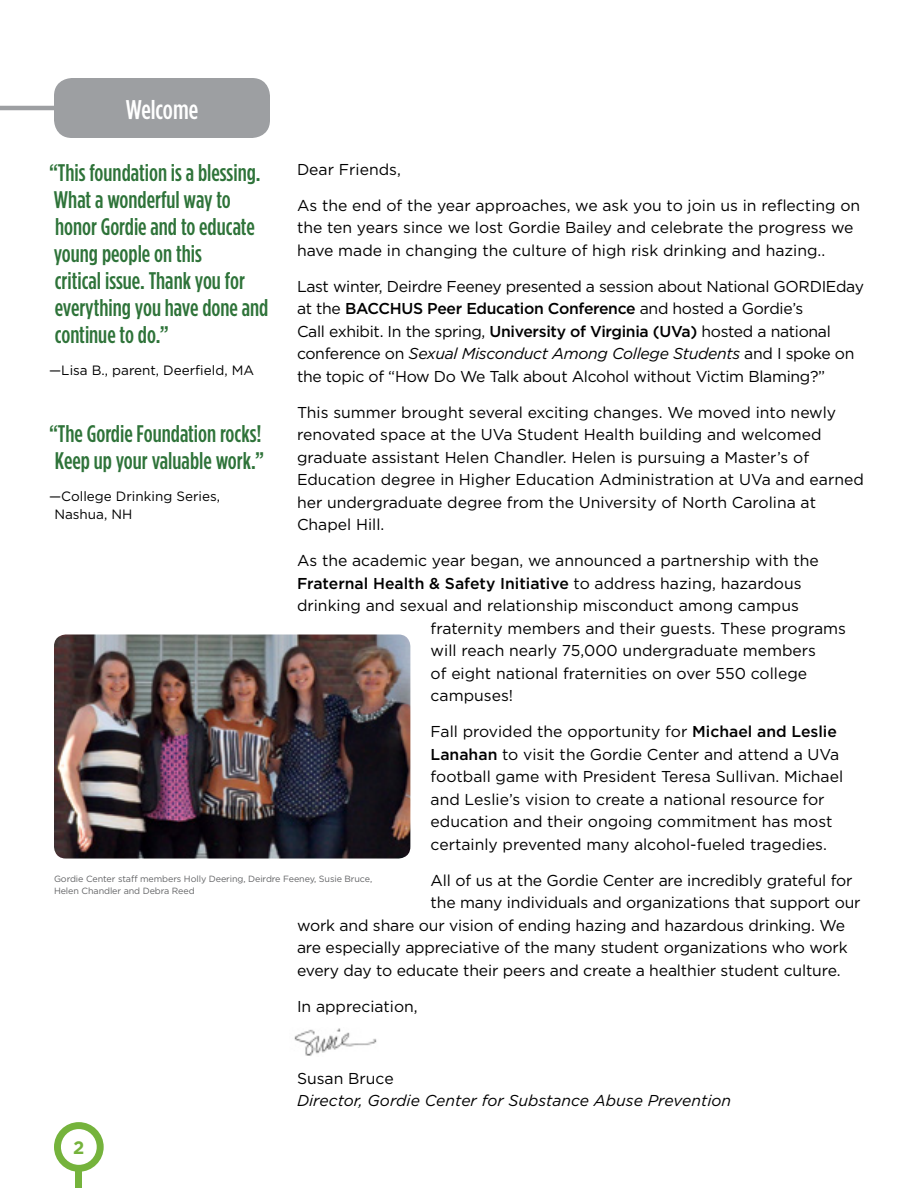
<style>
.page{position:relative;width:918px;height:1188px;background:#fff}
.page>*{position:absolute;margin:0;border:0;box-sizing:border-box;transform-origin:0 0}
.t1{font:500 27px "Gotham Condensed";color:#fff}
.t2{font:500 24px/27px "Gotham Condensed";color:#2e7339}
.t3{font:700 18px "Gotham";color:#75b33c}
.t4{font:15.75px/22.5px "Gotham";color:#000}
.t5{font:15.75px/22.5px "Gotham";letter-spacing:-.02em;color:#000}
.t6{font:500 15.75px "Gotham";color:#000}
.t7{font:italic 15.75px "Gotham";color:#000}
.t8{font:13.5px/18px "Gotham";color:#000}
.t9{font:9px/12px "Gotham";letter-spacing:-.01em;color:#636466}
.s1{font-weight:500}
.s2{font-style:italic}
.s3{font-weight:400}
</style>
<div class="page">
<hr style="left:0;top:106px;width:66px;height:4px;background:#9d9fa2">
<div style="left:54px;top:78px;width:216px;height:60px;background:#9d9fa2;border-radius:18px"></div>
<div style="left:54px;top:1122px;width:50px;height:50px;background:#75b33c;border-radius:50%"></div>
<div style="left:76px;top:1169px;width:6px;height:19px;background:#75b33c"></div>
<div style="left:61px;top:1129px;width:36px;height:36px;background:#fff;border-radius:50%"></div>
<img style="left:54px;top:634px;width:356px;height:225px">
<img style="left:294px;top:1028px;width:83px;height:28px">
<h1 class="t1" style="left:126px;top:94px;width:74px">Welcome</h1>
<p class="t4" style="left:297px;top:157px;width:105px">Dear Friends,</p>
<p class="t4" style="left:297px;top:193px;width:565px">As the end of the year approaches, we ask you to join us in reflecting on the ten years since we lost Gordie Bailey and celebrate the progress we have made in changing the culture of high risk drinking and hazing..</p>
<p class="t5" style="left:297px;top:274px;width:569px">Last winter, Deirdre Feeney presented a session about National GORDIEday at the <span class="s1">BACCHUS Peer Education Conference</span> and hosted a Gordie’s<br>Call exhibit. In the spring, <span class="s1">University of Virginia (UVa)</span> hosted a national conference on <span class="s2">Sexual Misconduct Among College Students</span> and I spoke on the topic of “How Do We Talk about Alcohol without Victim Blaming?”</p>
<p class="t4" style="left:297px;top:400px;width:568px">This summer brought several exciting changes. We moved into newly renovated space at the UVa Student Health building and welcomed graduate assistant Helen Chandler. Helen is pursuing a Master’s of Education degree in Higher Education Administration at UVa and earned her undergraduate degree from the University of North Carolina at Chapel Hill.</p>
<p class="t4" style="left:297px;top:549px;width:523px">As the academic year began, we announced a partnership with the</p>
<p class="t6" style="left:297px;top:573px;width:506px">Fraternal Health &amp; Safety Initiative <span class="s3">to address hazing, hazardous</span></p>
<p class="t4" style="left:297px;top:594px;width:503px">drinking and sexual and relationship misconduct among campus</p>
<p class="t4" style="left:431px;top:617px;width:417px">fraternity members and their guests. These programs</p>
<p class="t4" style="left:431px;top:639px;width:387px">will reach nearly 75,000 undergraduate members</p>
<p class="t4" style="left:431px;top:662px;width:378px">of eight national fraternities on over 550 college</p>
<p class="t4" style="left:431px;top:684px;width:84px">campuses!</p>
<p class="t4" style="left:431px;top:720px;width:414px">Fall provided the opportunity for <span class="s1">Michael and Leslie Lanahan</span> to visit the Gordie Center and attend a UVa football game with President Teresa Sullivan. Michael and Leslie’s vision to create a national resource for education and their ongoing commitment has most certainly prevented many alcohol-fueled tragedies.</p>
<p class="t4" style="left:431px;top:869px;width:424px">All of us at the Gordie Center are incredibly grateful for</p>
<p class="t4" style="left:431px;top:891px;width:431px">the many individuals and organizations that support our</p>
<p class="t4" style="left:297px;top:914px;width:550px">work and share our vision of ending hazing and hazardous drinking. We</p>
<p class="t4" style="left:297px;top:936px;width:552px">are especially appreciative of the many student organizations who work</p>
<p class="t4" style="left:297px;top:959px;width:545px">every day to educate their peers and create a healthier student culture.</p>
<p class="t4" style="left:297px;top:995px;width:122px">In appreciation,</p>
<h2 class="t2" style="left:49px;top:159px;width:221px">“This foundation is a blessing.<br>What a wonderful way to honor Gordie and to educate young people on this<br>critical issue. Thank you for everything you have done and continue to do.”</h2>
<p class="t8" style="left:49px;top:361px;width:206px">—Lisa B., parent, Deerfield, MA</p>
<h2 class="t2" style="left:49px;top:420px;width:217px">“The Gordie Foundation rocks!<br>Keep up your valuable work.”</h2>
<p class="t8" style="left:54px;top:487px;width:167px;text-indent:-5px">—College Drinking Series,<br>Nashua, NH</p>
<p class="t9" style="left:54px;top:873px;width:320px">Gordie Center staff members Holly Deering, Deirdre Feeney, Susie Bruce,<br>Helen Chandler and Debra Reed</p>
<p class="t3" style="left:73px;top:1136px;width:13px">2</p>
<p class="t4" style="left:297px;top:1067px;width:98px">Susan Bruce</p>
<p class="t7" style="left:297px;top:1091px;width:436px">Director, Gordie Center for Substance Abuse Prevention</p>
</div>
